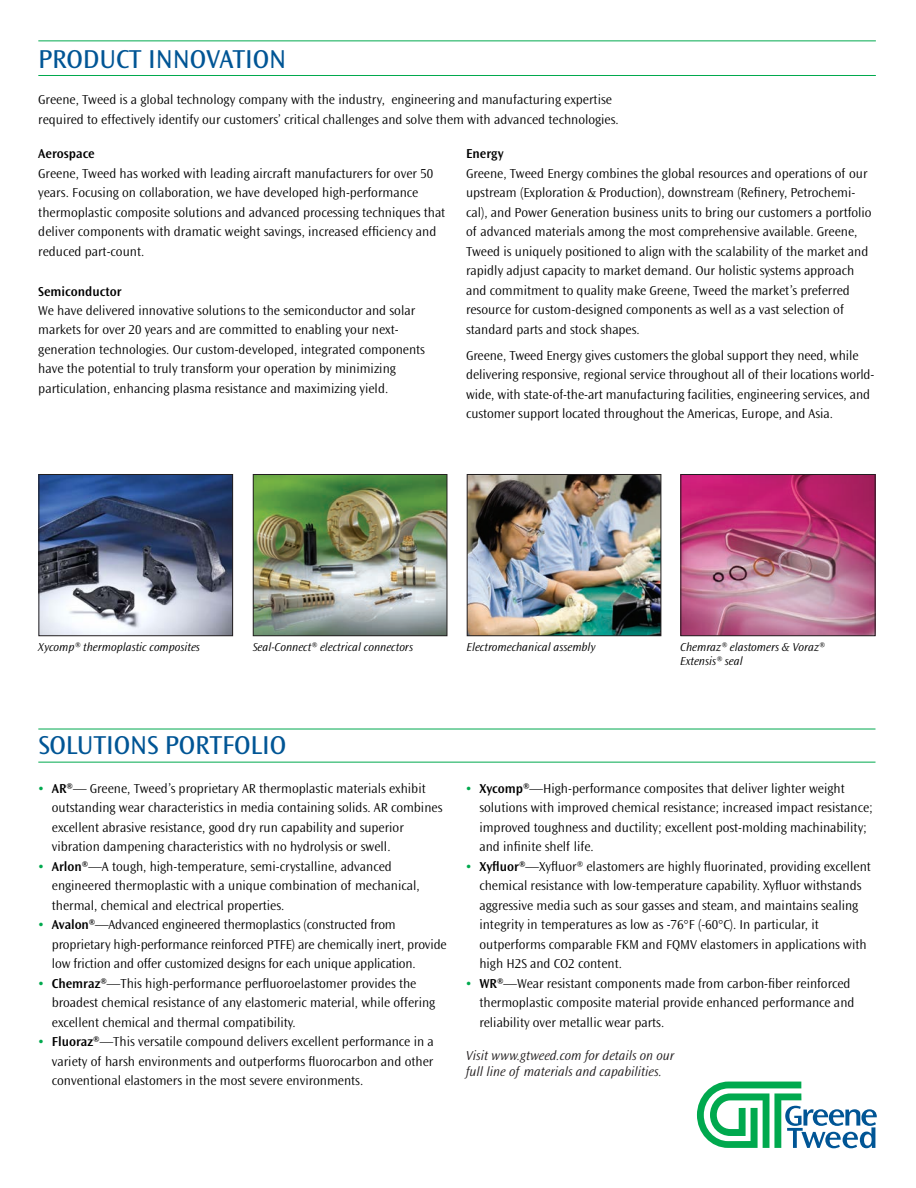
<style>
.page{position:relative;width:916px;height:1188px;background:#fff}
.page>*{position:absolute;margin:0;border:0;box-sizing:border-box;transform-origin:0 0}
.t1{font:27px "Ocean Sans Std";letter-spacing:-.005em;color:#005595}
.t2{font:300 13.5px/19.5px "Ocean Sans Std";color:#000001}
.t3{font:italic 300 13.5px/16.5px "Ocean Sans Std";color:#231f20}
.t4{font:600 13.5px "Ocean Sans Std";color:#000001}
.t5{font:italic 300 12px/14.4px "Ocean Sans Std";color:#000001}
.s1{font-weight:600;color:#00a94e}
.s2{font-weight:600}
</style>
<div class="page">
<hr style="left:38px;top:40px;width:838px;height:1px;background:#00a94e">
<hr style="left:38px;top:75px;width:838px;height:1px;background:#00a94e">
<img style="left:255px;top:476px;width:190px;height:158px">
<div style="left:253px;top:474px;width:194px;height:162px;border:1px solid #231f20"></div>
<img style="left:469px;top:476px;width:190px;height:158px">
<div style="left:467px;top:474px;width:194px;height:162px;border:1px solid #231f20"></div>
<img style="left:40px;top:476px;width:191px;height:158px">
<div style="left:38px;top:474px;width:195px;height:162px;border:1px solid #231f20"></div>
<img style="left:682px;top:476px;width:191px;height:158px">
<div style="left:680px;top:474px;width:195px;height:162px;border:1px solid #231f20"></div>
<hr style="left:38px;top:729px;width:837px;height:1px;background:#00a94e">
<hr style="left:38px;top:762px;width:837px;height:1px;background:#00a94e">
<svg style="left:697px;top:1082px;width:180px;height:66px"></svg>
<h1 class="t1" style="left:38px;top:44px;width:249px">PRODUCT INNOVATION</h1>
<p class="t2" style="left:38px;top:90px;width:582px">Greene, Tweed is a global technology company with the industry, engineering and manufacturing expertise required to effectively identify our customers’ critical challenges and solve them with advanced technologies.</p>
<p class="t4" style="left:38px;top:146px;width:58px">Aerospace</p>
<p class="t2" style="left:38px;top:164px;width:408px">Greene, Tweed has worked with leading aircraft manufacturers for over 50 years. Focusing on collaboration, we have developed high-performance thermoplastic composite solutions and advanced processing techniques that deliver components with dramatic weight savings, increased efficiency and reduced part-count.</p>
<p class="t4" style="left:38px;top:284px;width:85px">Semiconductor</p>
<p class="t2" style="left:38px;top:301px;width:388px">We have delivered innovative solutions to the semiconductor and solar markets for over 20 years and are committed to enabling your next&shy;generation technologies. Our custom-developed, integrated components have the potential to truly transform your operation by minimizing particulation, enhancing plasma resistance and maximizing yield.</p>
<p class="t4" style="left:466px;top:146px;width:39px">Energy</p>
<p class="t2" style="left:466px;top:164px;width:407px">Greene, Tweed Energy combines the global resources and operations of our upstream (Exploration &amp; Production), downstream (Refinery, Petrochemi&shy;cal), and Power Generation business units to bring our customers a portfolio of advanced materials among the most comprehensive available. Greene, Tweed is uniquely positioned to align with the scalability of the market and rapidly adjust capacity to market demand. Our holistic systems approach and commitment to quality make Greene, Tweed the market’s preferred resource for custom-designed components as well as a vast selection of standard parts and stock shapes.</p>
<p class="t2" style="left:466px;top:346px;width:410px">Greene, Tweed Energy gives customers the global support they need, while delivering responsive, regional service throughout all of their locations world&shy;wide, with state-of-the-art manufacturing facilities, engineering services, and customer support located throughout the Americas, Europe, and Asia.</p>
<p class="t5" style="left:38px;top:640px;width:163px">Xycomp® thermoplastic composites</p>
<p class="t5" style="left:680px;top:640px;width:146px">Chemraz® elastomers &amp; Voraz®<br>Extensis® seal</p>
<p class="t5" style="left:253px;top:640px;width:162px">Seal-Connect® electrical connectors</p>
<p class="t5" style="left:467px;top:640px;width:131px">Electromechanical assembly</p>
<h1 class="t1" style="left:38px;top:730px;width:249px">SOLUTIONS PORTFOLIO</h1>
<p class="t2" style="left:52px;top:779px;width:392px;text-indent:-14px"><span class="s1">•</span> <span class="s2">AR®</span>— Greene, Tweed’s proprietary AR thermoplastic materials exhibit outstanding wear characteristics in media containing solids. AR combines excellent abrasive resistance, good dry run capability and superior vibration dampening characteristics with no hydrolysis or swell.</p>
<p class="t2" style="left:52px;top:857px;width:369px;text-indent:-14px"><span class="s1">•</span> <span class="s2">Arlon®</span>—A tough, high-temperature, semi-crystalline, advanced engineered thermoplastic with a unique combination of mechanical, thermal, chemical and electrical properties.</p>
<p class="t2" style="left:52px;top:915px;width:396px;text-indent:-14px"><span class="s1">•</span> <span class="s2">Avalon®</span>—Advanced engineered thermoplastics (constructed from proprietary high-performance reinforced PTFE) are chemically inert, provide low friction and offer customized designs for each unique application.</p>
<p class="t2" style="left:52px;top:974px;width:385px;text-indent:-14px"><span class="s1">•</span> <span class="s2">Chemraz®</span>—This high-performance perfluoroelastomer provides the broadest chemical resistance of any elastomeric material, while offering excellent chemical and thermal compatibility.</p>
<p class="t2" style="left:52px;top:1032px;width:383px;text-align:justify;text-indent:-14px"><span class="s1">•</span> <span class="s2">Fluoraz®</span>—This versatile compound delivers excellent performance in a variety of harsh environments and outperforms fluorocarbon and other conventional elastomers in the most severe environments.</p>
<p class="t2" style="left:479px;top:779px;width:395px;text-indent:-14px"><span class="s1">•</span> <span class="s2">Xycomp®</span>—High-performance composites that deliver lighter weight solutions with improved chemical resistance; increased impact resistance; improved toughness and ductility; excellent post-molding machinability; and infinite shelf life.</p>
<p class="t2" style="left:479px;top:857px;width:393px;text-indent:-14px"><span class="s1">•</span> <span class="s2">Xyfluor®</span>—Xyfluor® elastomers are highly fluorinated, providing excellent chemical resistance with low-temperature capability. Xyfluor withstands aggressive media such as sour gasses and steam, and maintains sealing integrity in temperatures as low as -76°F (-60°C). In particular, it outperforms comparable FKM and FQMV elastomers in applications with high H2S and CO2 content.</p>
<p class="t2" style="left:479px;top:974px;width:377px;text-indent:-14px"><span class="s1">•</span> <span class="s2">WR®</span>—Wear resistant components made from carbon-fiber reinforced thermoplastic composite material provide enhanced performance and reliability over metallic wear parts.</p>
<p class="t3" style="left:466px;top:1047px;width:210px">Visit www.gtweed.com for details on our full line of materials and capabilities.</p>
</div>
